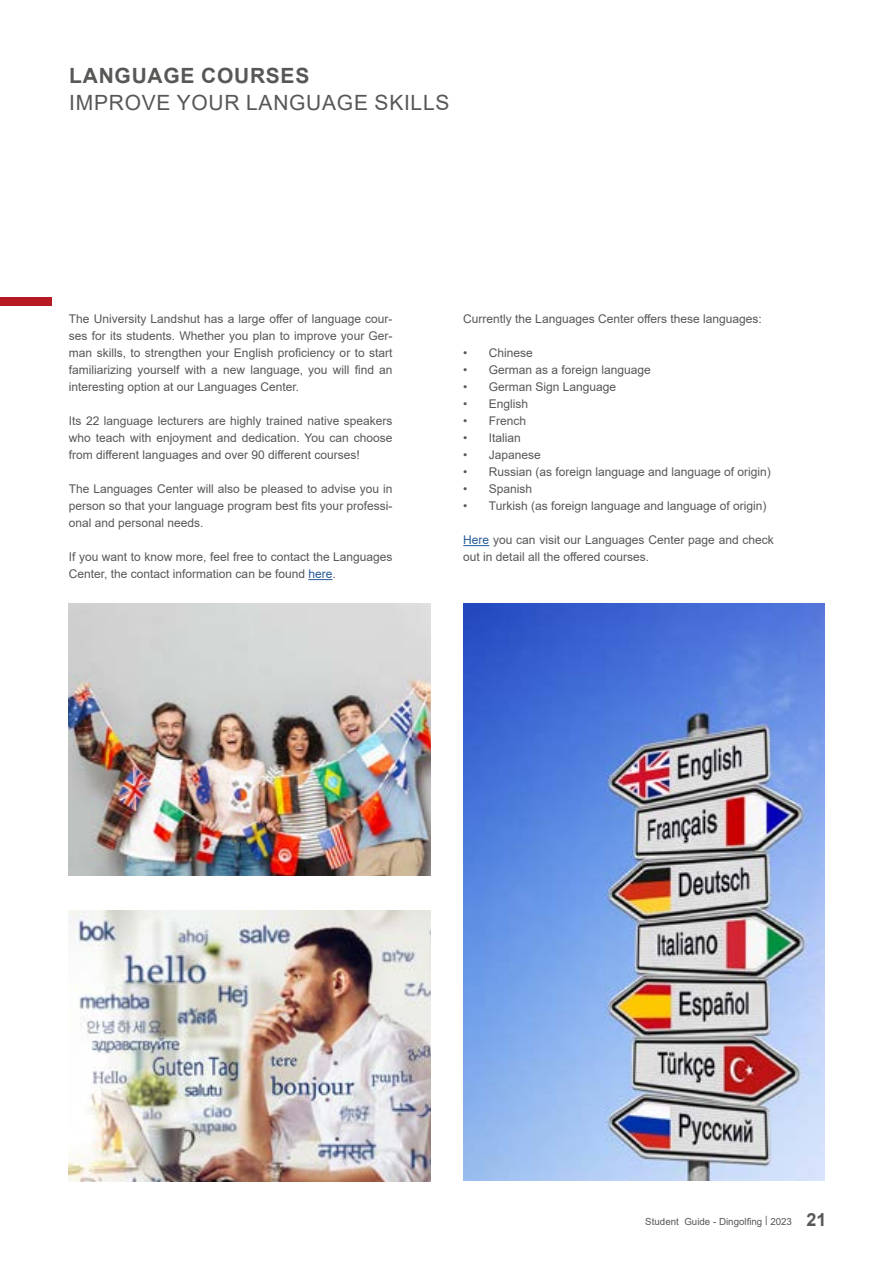
<style>
.page{position:relative;width:893px;height:1263px;background:#fff}
.page>*{position:absolute;margin:0;border:0;box-sizing:border-box;transform-origin:0 0}
.t1{font:21px "Arial";letter-spacing:.035em;color:#575756}
.t2{font:700 21px "Arial";letter-spacing:.035em;color:#575756}
.t3{font:12px/17px "Arial";color:#575756;text-align:justify}
.t4{font:9.75px "Arial";color:#575756}
.s1{color:#275b9b}
.s2{font-weight:700;font-size:18px}
</style>
<div class="page">
<div style="left:0;top:298px;width:52px;height:8px;background:#b71923"></div>
<img style="left:69px;top:604px;width:362px;height:271px">
<img style="left:69px;top:910px;width:362px;height:271px">
<img style="left:463px;top:604px;width:362px;height:577px">
<svg style="left:308px;top:579px;width:24px;height:1px"></svg>
<svg style="left:463px;top:545px;width:26px;height:1px"></svg>
<h1 class="t2" style="left:69px;top:61px;width:242px">LANGUAGE COURSES</h1>
<h1 class="t1" style="left:69px;top:88px;width:382px">IMPROVE YOUR LANGUAGE SKILLS</h1>
<p class="t3" style="left:69px;top:310px;width:325px">The University Landshut has a large offer of language cour&shy;ses for its students. Whether you plan to improve your Ger&shy;man skills, to strengthen your English proficiency or to start familiarizing yourself with a new language, you will find an interesting option at our Languages Center.</p>
<p class="t3" style="left:69px;top:412px;width:325px">Its 22 language lecturers are highly trained native speakers who teach with enjoyment and dedication. You can choose from different languages and over 90 different courses!</p>
<p class="t3" style="left:69px;top:480px;width:325px">The Languages Center will also be pleased to advise you in person so that your language program best fits your professi&shy;onal and personal needs.</p>
<p class="t3" style="left:69px;top:548px;width:325px">If you want to know more, feel free to contact the Languages<br>Center, the contact information can be found <span class="s1">here</span>.</p>
<p class="t3" style="left:463px;top:310px;width:300px">Currently the Languages Center offers these languages:</p>
<p class="t3" style="left:463px;top:344px;width:71px">• Chinese</p>
<p class="t3" style="left:463px;top:361px;width:189px">• German as a foreign language</p>
<p class="t3" style="left:463px;top:378px;width:154px">• German Sign Language</p>
<p class="t3" style="left:463px;top:395px;width:66px">• English</p>
<p class="t3" style="left:463px;top:412px;width:64px">• French</p>
<p class="t3" style="left:463px;top:429px;width:59px">• Italian</p>
<p class="t3" style="left:463px;top:446px;width:79px">• Japanese</p>
<p class="t3" style="left:463px;top:463px;width:309px">• Russian (as foreign language and language of origin)</p>
<p class="t3" style="left:463px;top:480px;width:70px">• Spanish</p>
<p class="t3" style="left:463px;top:497px;width:305px">• Turkish (as foreign language and language of origin)</p>
<p class="t3" style="left:463px;top:531px;width:312px"><span class="s1">Here</span> you can visit our Languages Center page and check out in detail all the offered courses.</p>
<p class="t4" style="left:645px;top:1214px;width:183px">Student Guide - Dingolfing | 2023 <span class="s2">21</span></p>
</div>
